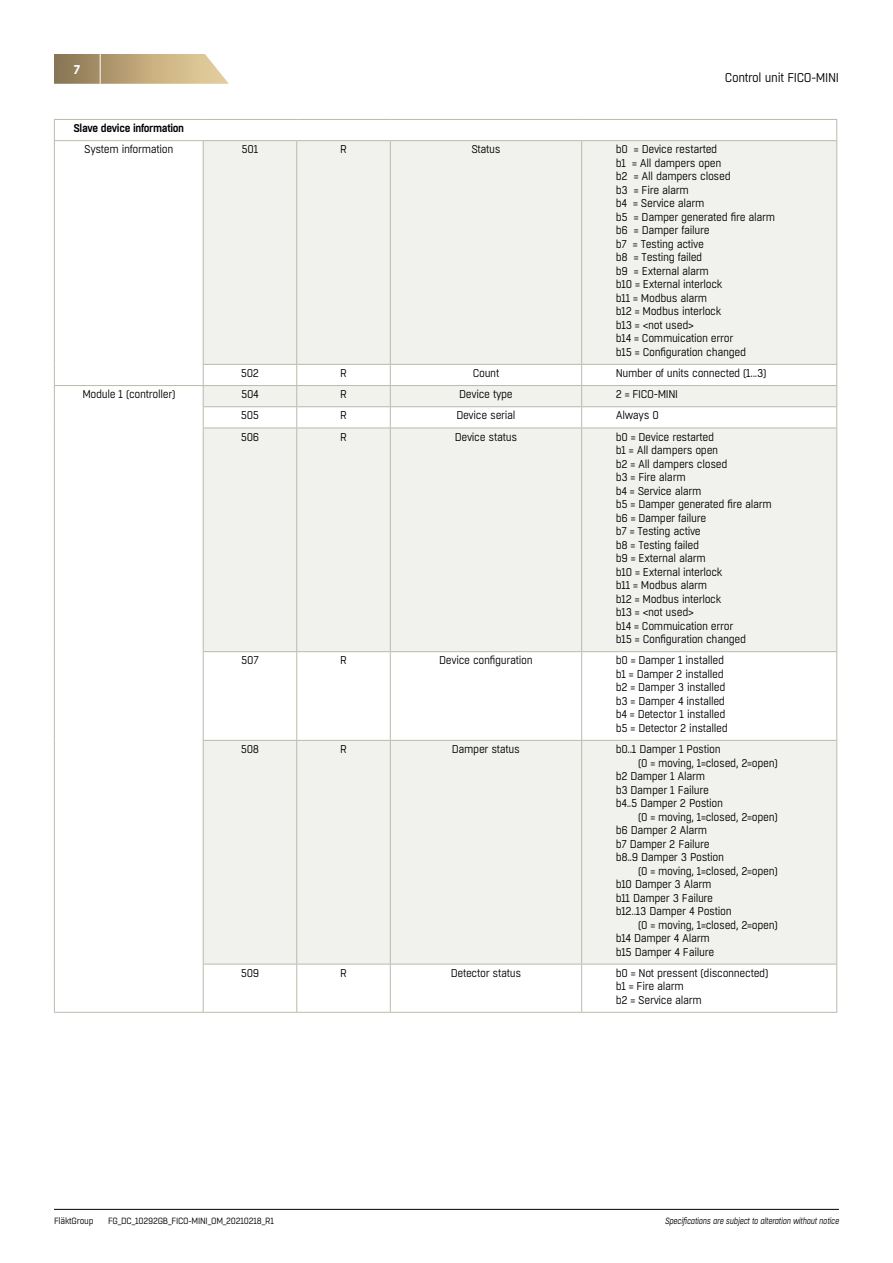
<style>
.page{position:relative;width:893px;height:1263px;background:#fff}
.page>*{position:absolute;margin:0;border:0;box-sizing:border-box;transform-origin:0 0}
.t1{font:12.75px "Boxed";letter-spacing:-.03em;color:#000;scale:.95 1}
.t2{font:700 12.75px "Boxed";color:#fff}
.t3{font:11.25px/13.5px "Boxed";letter-spacing:-.03em;color:#000;scale:.95 1}
.t4{font:600 11.25px "Boxed";letter-spacing:-.03em;color:#000;scale:.95 1}
.t5{font:italic 9px "Boxed";letter-spacing:-.03em;color:#000;scale:.95 1}
.t6{font:9px "Boxed";letter-spacing:-.03em;color:#000;scale:.95 1}
</style>
<div class="page">
<svg style="left:54px;top:54px;width:175px;height:30px;background:#bfaa82"></svg>
<hr style="left:100px;top:54px;width:1px;height:30px;background:#fff">
<hr style="left:54px;top:1209px;width:785px;height:1px;background:#000">
<svg style="left:204px;top:141px;width:632px;height:823px;fill:#f1f1ed"></svg>
<hr style="left:54px;top:141px;width:1px;height:223px;background:#bcb9ac">
<hr style="left:203px;top:141px;width:1px;height:223px;background:#bcb9ac">
<hr style="left:296px;top:141px;width:1px;height:223px;background:#bcb9ac">
<hr style="left:390px;top:141px;width:1px;height:223px;background:#bcb9ac">
<hr style="left:581px;top:141px;width:1px;height:223px;background:#bcb9ac">
<hr style="left:836px;top:141px;width:1px;height:223px;background:#bcb9ac">
<hr style="left:203px;top:364px;width:94px;height:1px;background:#bcb9ac">
<hr style="left:297px;top:364px;width:93px;height:1px;background:#bcb9ac">
<hr style="left:390px;top:364px;width:192px;height:1px;background:#bcb9ac">
<hr style="left:582px;top:364px;width:255px;height:1px;background:#bcb9ac">
<hr style="left:54px;top:385px;width:149px;height:1px;background:#bcb9ac">
<hr style="left:203px;top:385px;width:94px;height:1px;background:#bcb9ac">
<hr style="left:297px;top:385px;width:93px;height:1px;background:#bcb9ac">
<hr style="left:390px;top:385px;width:192px;height:1px;background:#bcb9ac">
<hr style="left:582px;top:385px;width:255px;height:1px;background:#bcb9ac">
<svg style="left:54px;top:364px;width:1px;height:64px"></svg>
<hr style="left:203px;top:406px;width:94px;height:1px;background:#bcb9ac">
<svg style="left:203px;top:365px;width:1px;height:63px"></svg>
<hr style="left:297px;top:406px;width:93px;height:1px;background:#bcb9ac">
<svg style="left:296px;top:365px;width:1px;height:63px"></svg>
<hr style="left:390px;top:406px;width:192px;height:1px;background:#bcb9ac">
<svg style="left:390px;top:365px;width:1px;height:63px"></svg>
<hr style="left:582px;top:406px;width:255px;height:1px;background:#bcb9ac">
<svg style="left:581px;top:365px;width:1px;height:63px"></svg>
<svg style="left:836px;top:365px;width:1px;height:63px"></svg>
<hr style="left:54px;top:428px;width:1px;height:224px;background:#bcb9ac">
<hr style="left:203px;top:428px;width:94px;height:1px;background:#bcb9ac">
<hr style="left:203px;top:428px;width:1px;height:223px;background:#bcb9ac">
<hr style="left:297px;top:428px;width:93px;height:1px;background:#bcb9ac">
<hr style="left:296px;top:428px;width:1px;height:223px;background:#bcb9ac">
<hr style="left:390px;top:428px;width:192px;height:1px;background:#bcb9ac">
<hr style="left:390px;top:428px;width:1px;height:223px;background:#bcb9ac">
<hr style="left:582px;top:428px;width:255px;height:1px;background:#bcb9ac">
<hr style="left:581px;top:428px;width:1px;height:223px;background:#bcb9ac">
<hr style="left:836px;top:428px;width:1px;height:223px;background:#bcb9ac">
<hr style="left:54px;top:652px;width:1px;height:88px;background:#bcb9ac">
<hr style="left:203px;top:651px;width:94px;height:1px;background:#bcb9ac">
<hr style="left:203px;top:652px;width:1px;height:88px;background:#bcb9ac">
<hr style="left:297px;top:651px;width:93px;height:1px;background:#bcb9ac">
<hr style="left:296px;top:652px;width:1px;height:88px;background:#bcb9ac">
<hr style="left:390px;top:651px;width:192px;height:1px;background:#bcb9ac">
<hr style="left:390px;top:652px;width:1px;height:88px;background:#bcb9ac">
<hr style="left:582px;top:651px;width:255px;height:1px;background:#bcb9ac">
<hr style="left:581px;top:652px;width:1px;height:88px;background:#bcb9ac">
<hr style="left:836px;top:652px;width:1px;height:88px;background:#bcb9ac">
<hr style="left:54px;top:740px;width:1px;height:224px;background:#bcb9ac">
<hr style="left:203px;top:740px;width:94px;height:1px;background:#bcb9ac">
<hr style="left:203px;top:741px;width:1px;height:223px;background:#bcb9ac">
<hr style="left:297px;top:740px;width:93px;height:1px;background:#bcb9ac">
<hr style="left:296px;top:741px;width:1px;height:223px;background:#bcb9ac">
<hr style="left:390px;top:740px;width:192px;height:1px;background:#bcb9ac">
<hr style="left:390px;top:741px;width:1px;height:223px;background:#bcb9ac">
<hr style="left:582px;top:740px;width:255px;height:1px;background:#bcb9ac">
<hr style="left:581px;top:741px;width:1px;height:223px;background:#bcb9ac">
<hr style="left:836px;top:741px;width:1px;height:223px;background:#bcb9ac">
<hr style="left:54px;top:964px;width:1px;height:48px;background:#bcb9ac">
<hr style="left:203px;top:964px;width:94px;height:1px;background:#bcb9ac">
<hr style="left:203px;top:964px;width:1px;height:48px;background:#bcb9ac">
<hr style="left:297px;top:964px;width:93px;height:1px;background:#bcb9ac">
<hr style="left:296px;top:964px;width:1px;height:48px;background:#bcb9ac">
<hr style="left:390px;top:964px;width:192px;height:1px;background:#bcb9ac">
<hr style="left:390px;top:964px;width:1px;height:48px;background:#bcb9ac">
<hr style="left:582px;top:964px;width:255px;height:1px;background:#bcb9ac">
<hr style="left:581px;top:964px;width:1px;height:48px;background:#bcb9ac">
<hr style="left:836px;top:964px;width:1px;height:48px;background:#bcb9ac">
<hr style="left:54px;top:1012px;width:149px;height:1px;background:#bcb9ac">
<hr style="left:203px;top:1012px;width:94px;height:1px;background:#bcb9ac">
<hr style="left:297px;top:1012px;width:93px;height:1px;background:#bcb9ac">
<hr style="left:390px;top:1012px;width:192px;height:1px;background:#bcb9ac">
<hr style="left:582px;top:1012px;width:255px;height:1px;background:#bcb9ac">
<hr style="left:54px;top:119px;width:149px;height:1px;background:#bcb9ac">
<svg style="left:54px;top:120px;width:1px;height:20px"></svg>
<hr style="left:203px;top:119px;width:94px;height:1px;background:#bcb9ac">
<hr style="left:297px;top:119px;width:93px;height:1px;background:#bcb9ac">
<hr style="left:390px;top:119px;width:192px;height:1px;background:#bcb9ac">
<hr style="left:582px;top:119px;width:255px;height:1px;background:#bcb9ac">
<svg style="left:836px;top:120px;width:1px;height:20px"></svg>
<hr style="left:54px;top:140px;width:149px;height:1px;background:#bcb9ac">
<hr style="left:203px;top:140px;width:94px;height:1px;background:#bcb9ac">
<hr style="left:297px;top:140px;width:93px;height:1px;background:#bcb9ac">
<hr style="left:390px;top:140px;width:192px;height:1px;background:#bcb9ac">
<hr style="left:582px;top:140px;width:255px;height:1px;background:#bcb9ac">
<p class="t2" style="left:74px;top:61px;width:8px">7</p>
<p class="t1" style="left:725px;top:69px;width:122px">Control unit FICO-MINI</p>
<p class="t4" style="left:73px;top:121px;width:118px">Slave device information</p>
<p class="t3" style="left:84px;top:143px;width:95px">System information</p>
<p class="t3" style="left:242px;top:143px;width:19px">501</p>
<p class="t3" style="left:340px;top:143px;width:9px">R</p>
<p class="t3" style="left:471px;top:143px;width:32px">Status</p>
<p class="t3" style="left:616px;top:143px;width:169px">b0 = Device restarted<br>b1 = All dampers open<br>b2 = All dampers closed<br>b3 = Fire alarm<br>b4 = Service alarm<br>b5 = Damper generated fire alarm b6 = Damper failure<br>b7 = Testing active<br>b8 = Testing failed<br>b9 = External alarm<br>b10 = External interlock<br>b11 = Modbus alarm<br>b12 = Modbus interlock<br>b13 = &lt;not used&gt;<br>b14 = Commuication error<br>b15 = Configuration changed</p>
<p class="t3" style="left:241px;top:367px;width:21px">502</p>
<p class="t3" style="left:340px;top:367px;width:9px">R</p>
<p class="t3" style="left:473px;top:367px;width:30px">Count</p>
<p class="t3" style="left:616px;top:367px;width:160px">Number of units connected (1...3)</p>
<p class="t3" style="left:82px;top:388px;width:99px">Module 1 (controller)</p>
<p class="t3" style="left:241px;top:388px;width:20px">504</p>
<p class="t3" style="left:340px;top:388px;width:9px">R</p>
<p class="t3" style="left:459px;top:388px;width:58px">Device type</p>
<p class="t3" style="left:616px;top:388px;width:67px">2 = FICO-MINI</p>
<p class="t3" style="left:241px;top:409px;width:21px">505</p>
<p class="t3" style="left:340px;top:409px;width:9px">R</p>
<p class="t3" style="left:456px;top:409px;width:64px">Device serial</p>
<p class="t3" style="left:616px;top:409px;width:47px">Always 0</p>
<p class="t3" style="left:241px;top:430px;width:21px">506</p>
<p class="t3" style="left:340px;top:430px;width:9px">R</p>
<p class="t3" style="left:455px;top:430px;width:67px">Device status</p>
<p class="t3" style="left:616px;top:430px;width:166px">b0 = Device restarted<br>b1 = All dampers open<br>b2 = All dampers closed<br>b3 = Fire alarm<br>b4 = Service alarm<br>b5 = Damper generated fire alarm b6 = Damper failure<br>b7 = Testing active<br>b8 = Testing failed<br>b9 = External alarm<br>b10 = External interlock<br>b11 = Modbus alarm<br>b12 = Modbus interlock<br>b13 = &lt;not used&gt;<br>b14 = Commuication error<br>b15 = Configuration changed</p>
<p class="t3" style="left:241px;top:654px;width:20px">507</p>
<p class="t3" style="left:340px;top:654px;width:9px">R</p>
<p class="t3" style="left:439px;top:654px;width:100px">Device configuration</p>
<p class="t3" style="left:616px;top:654px;width:120px">b0 = Damper 1 installed b1 = Damper 2 installed b2 = Damper 3 installed b3 = Damper 4 installed b4 = Detector 1 installed b5 = Detector 2 installed</p>
<p class="t3" style="left:241px;top:743px;width:21px">508</p>
<p class="t3" style="left:340px;top:743px;width:9px">R</p>
<p class="t3" style="left:452px;top:743px;width:73px">Damper status</p>
<p class="t3" style="left:616px;top:743px;width:112px">b0..1 Damper 1 Postion</p>
<p class="t3" style="left:638px;top:756px;width:149px">(0 = moving, 1=closed, 2=open)</p>
<p class="t3" style="left:616px;top:770px;width:96px">b2 Damper 1 Alarm</p>
<p class="t3" style="left:616px;top:783px;width:100px">b3 Damper 1 Failure</p>
<p class="t3" style="left:616px;top:797px;width:115px">b4..5 Damper 2 Postion</p>
<p class="t3" style="left:638px;top:810px;width:149px">(0 = moving, 1=closed, 2=open)</p>
<p class="t3" style="left:616px;top:824px;width:98px">b6 Damper 2 Alarm</p>
<p class="t3" style="left:616px;top:837px;width:100px">b7 Damper 2 Failure</p>
<p class="t3" style="left:616px;top:851px;width:116px">b8..9 Damper 3 Postion</p>
<p class="t3" style="left:638px;top:864px;width:149px">(0 = moving, 1=closed, 2=open)</p>
<p class="t3" style="left:616px;top:878px;width:102px">b10 Damper 3 Alarm</p>
<p class="t3" style="left:616px;top:891px;width:104px">b11 Damper 3 Failure</p>
<p class="t3" style="left:616px;top:905px;width:124px">b12..13 Damper 4 Postion</p>
<p class="t3" style="left:638px;top:918px;width:149px">(0 = moving, 1=closed, 2=open)</p>
<p class="t3" style="left:616px;top:932px;width:101px">b14 Damper 4 Alarm</p>
<p class="t3" style="left:616px;top:945px;width:105px">b15 Damper 4 Failure</p>
<p class="t3" style="left:241px;top:966px;width:21px">509</p>
<p class="t3" style="left:340px;top:966px;width:9px">R</p>
<p class="t3" style="left:451px;top:966px;width:76px">Detector status</p>
<p class="t3" style="left:616px;top:966px;width:162px">b0 = Not pressent (disconnected) b1 = Fire alarm<br>b2 = Service alarm</p>
<p class="t6" style="left:54px;top:1215px;width:43px">FläktGroup</p>
<p class="t6" style="left:108px;top:1215px;width:176px">FG_DC_10292GB_FICO-MINI_OM_20210218_R1</p>
<p class="t5" style="left:665px;top:1215px;width:185px">Specifications are subject to alteration without notice</p>
</div>
